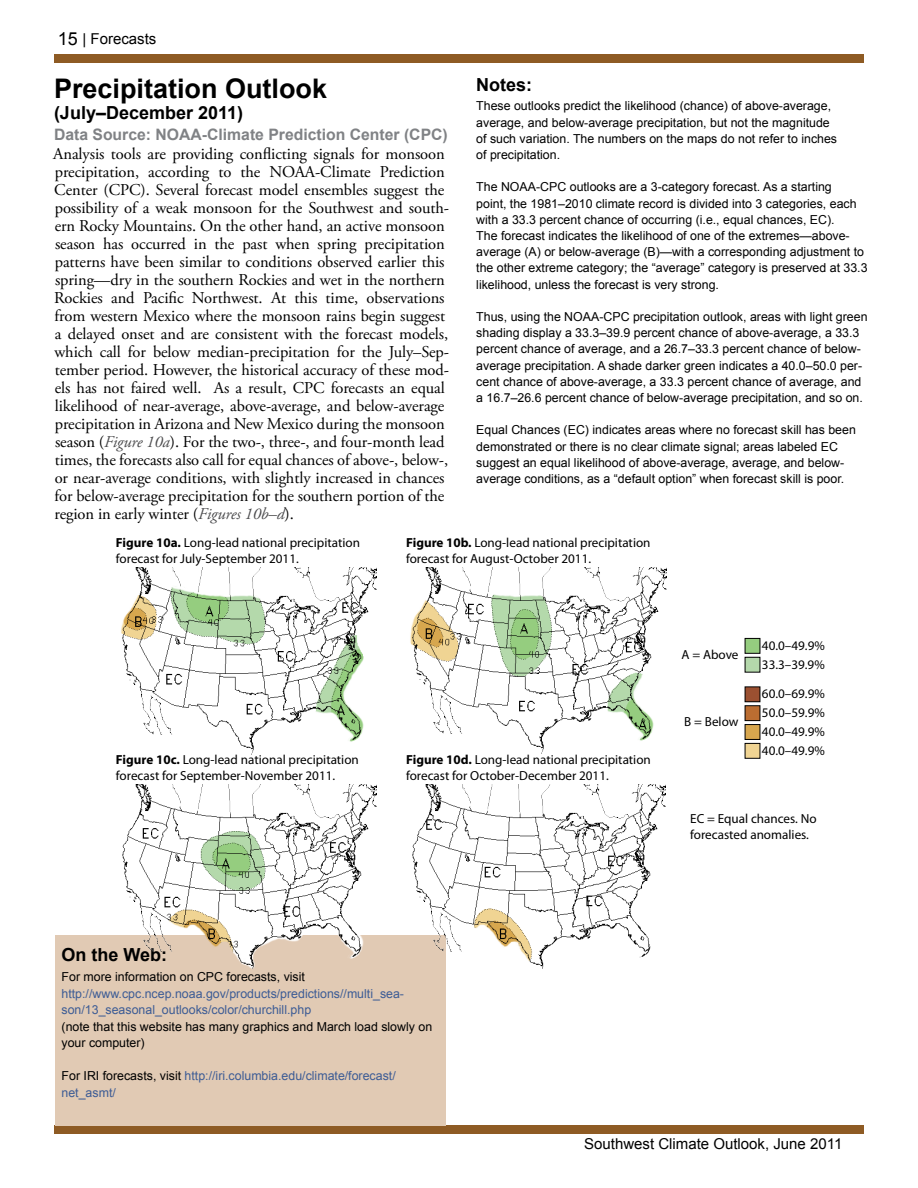
<style>
.page{position:relative;width:918px;height:1188px;background:#fff}
.page>*{position:absolute;margin:0;border:0;box-sizing:border-box;transform-origin:0 0}
.t1{font:700 27px "Arial";color:#000}
.t2{font:700 18px "Arial";color:#000}
.t3{font:16.5px/18px "Adobe Garamond Pro";letter-spacing:-.005em;color:#000}
.t4{font:700 15.75px "Arial";color:#808285}
.t5{font:15px "Arial";color:#000}
.t6{font:13.2px/15.8px "Myriad Pro";color:#000}
.t7{font:12.3px/16.2px "Arial";color:#000}
.t8{font:12.3px/16.5px "Arial";color:#3d5c95}
.s1{font-size:18px}
.s2{font-style:italic;color:#4d4d4f}
.s3{font-weight:700}
.s4{color:#000}
</style>
<div class="page">
<div style="left:54px;top:1125px;width:810px;height:9px;background:#8e5b24"></div>
<div style="left:54px;top:54px;width:810px;height:9px;background:#8e5b24"></div>
<div style="left:55px;top:935px;width:391px;height:190px;background:#e1cab4"></div>
<div style="left:745px;top:725px;width:15px;height:14px;background:#d8a74e"></div>
<div style="left:745px;top:724px;width:15px;height:16px;border:1px solid #000"></div>
<div style="left:745px;top:706px;width:15px;height:15px;background:#bb6d31"></div>
<div style="left:745px;top:705px;width:15px;height:16px;border:1px solid #000"></div>
<div style="left:745px;top:687px;width:15px;height:15px;background:#9b5031"></div>
<div style="left:745px;top:687px;width:15px;height:15px;border:1px solid #000"></div>
<div style="left:745px;top:743px;width:15px;height:15px;background:#f0d493"></div>
<div style="left:745px;top:743px;width:15px;height:16px;border:1px solid #000"></div>
<img style="left:121px;top:567px;width:256px;height:187px">
<img style="left:410px;top:567px;width:256px;height:187px">
<img style="left:122px;top:784px;width:254px;height:185px">
<img style="left:412px;top:784px;width:254px;height:185px">
<div style="left:745px;top:657px;width:15px;height:15px;background:#b4d8ab"></div>
<div style="left:745px;top:657px;width:15px;height:15px;border:1px solid #000"></div>
<div style="left:745px;top:638px;width:15px;height:15px;background:#95cd7f"></div>
<div style="left:745px;top:638px;width:15px;height:16px;border:1px solid #000"></div>
<p class="t5" style="left:58px;top:29px;width:100px"><span class="s1">15</span> | Forecasts</p>
<h1 class="t1" style="left:54px;top:70px;width:275px">Precipitation Outlook</h1>
<h2 class="t2" style="left:54px;top:100px;width:191px">(July–December 2011)</h2>
<p class="t4" style="left:54px;top:124px;width:395px">Data Source: NOAA-Climate Prediction Center (CPC)</p>
<p class="t3" style="left:53px;top:145px;width:397px">Analysis tools are providing conflicting signals for monsoon precipitation, according to the NOAA-Climate Prediction Center (CPC). Several forecast model ensembles suggest the possibility of a weak monsoon for the Southwest and south&shy;ern Rocky Mountains. On the other hand, an active monsoon season has occurred in the past when spring precipitation patterns have been similar to conditions observed earlier this spring—dry in the southern Rockies and wet in the northern Rockies and Pacific Northwest. At this time, observations from western Mexico where the monsoon rains begin suggest a delayed onset and are consistent with the forecast models, which call for below median-precipitation for the July–Sep&shy;tember period. However, the historical accuracy of these mod&shy;els has not faired well. As a result, CPC forecasts an equal likelihood of near-average, above-average, and below-average precipitation in Arizona and New Mexico during the monsoon season (<span class="s2">Figure 10a</span>). For the two-, three-, and four-month lead times, the forecasts also call for equal chances of above-, below-, or near-average conditions, with slightly increased in chances for below-average precipitation for the southern portion of the region in early winter (<span class="s2">Figures 10b–d</span>).</p>
<h2 class="t2" style="left:476px;top:73px;width:57px">Notes:</h2>
<p class="t7" style="left:476px;top:98px;width:362px">These outlooks predict the likelihood (chance) of above-average, average, and below-average precipitation, but not the magnitude of such variation. The numbers on the maps do not refer to inches of precipitation.</p>
<p class="t7" style="left:476px;top:179px;width:393px">The NOAA-CPC outlooks are a 3-category forecast. As a starting<br>point, the 1981–2010 climate record is divided into 3 categories, each with a 33.3 percent chance of occurring (i.e., equal chances, EC).<br>The forecast indicates the likelihood of one of the extremes—above&shy;average (A) or below-average (B)—with a corresponding adjustment to the other extreme category; the “average” category is preserved at 33.3 likelihood, unless the forecast is very strong.</p>
<p class="t7" style="left:476px;top:309px;width:393px">Thus, using the NOAA-CPC precipitation outlook, areas with light green shading display a 33.3–39.9 percent chance of above-average, a 33.3 percent chance of average, and a 26.7–33.3 percent chance of below&shy;average precipitation. A shade darker green indicates a 40.0–50.0 per&shy;cent chance of above-average, a 33.3 percent chance of average, and a 16.7–26.6 percent chance of below-average precipitation, and so on.</p>
<p class="t7" style="left:476px;top:422px;width:381px">Equal Chances (EC) indicates areas where no forecast skill has been demonstrated or there is no clear climate signal; areas labeled EC suggest an equal likelihood of above-average, average, and below&shy;average conditions, as a “default option” when forecast skill is poor.</p>
<p class="t6" style="left:116px;top:534px;width:246px"><span class="s3">Figure 10a.</span> Long-lead national precipitation forecast for July-September 2011.</p>
<p class="t6" style="left:406px;top:534px;width:246px"><span class="s3">Figure 10b.</span> Long-lead national precipitation forecast for August-October 2011.</p>
<p class="t6" style="left:116px;top:751px;width:244px"><span class="s3">Figure 10c.</span> Long-lead national precipitation forecast for September-November 2011.</p>
<p class="t6" style="left:406px;top:751px;width:246px"><span class="s3">Figure 10d.</span> Long-lead national precipitation forecast for October-December 2011.</p>
<p class="t6" style="left:682px;top:647px;width:58px">A = Above</p>
<p class="t6" style="left:684px;top:714px;width:56px">B = Below</p>
<p class="t6" style="left:762px;top:637px;width:64px">40.0–49.9%</p>
<p class="t6" style="left:762px;top:656px;width:64px">33.3–39.9%</p>
<p class="t6" style="left:762px;top:686px;width:64px">60.0–69.9%</p>
<p class="t6" style="left:762px;top:705px;width:64px">50.0–59.9%</p>
<p class="t6" style="left:762px;top:723px;width:64px">40.0–49.9%</p>
<p class="t6" style="left:762px;top:742px;width:64px">40.0–49.9%</p>
<p class="t6" style="left:690px;top:811px;width:128px">EC = Equal chances. No forecasted anomalies.</p>
<h2 class="t2" style="left:62px;top:943px;width:107px">On the Web:</h2>
<p class="t7" style="left:62px;top:969px;width:245px">For more information on CPC forecasts, visit</p>
<p class="t8" style="left:62px;top:985px;width:344px">http://www.cpc.ncep.noaa.gov/products/predictions//multi_sea&shy;son/13_seasonal_outlooks/color/churchill.php</p>
<p class="t7" style="left:62px;top:1018px;width:372px">(note that this website has many graphics and March load slowly on your computer)</p>
<p class="t8" style="left:62px;top:1068px;width:336px"><span class="s4">For IRI forecasts, visit</span> http://iri.columbia.edu/climate/forecast/ net_asmt/</p>
<p class="t5" style="left:584px;top:1134px;width:260px">Southwest Climate Outlook, June 2011</p>
</div>
